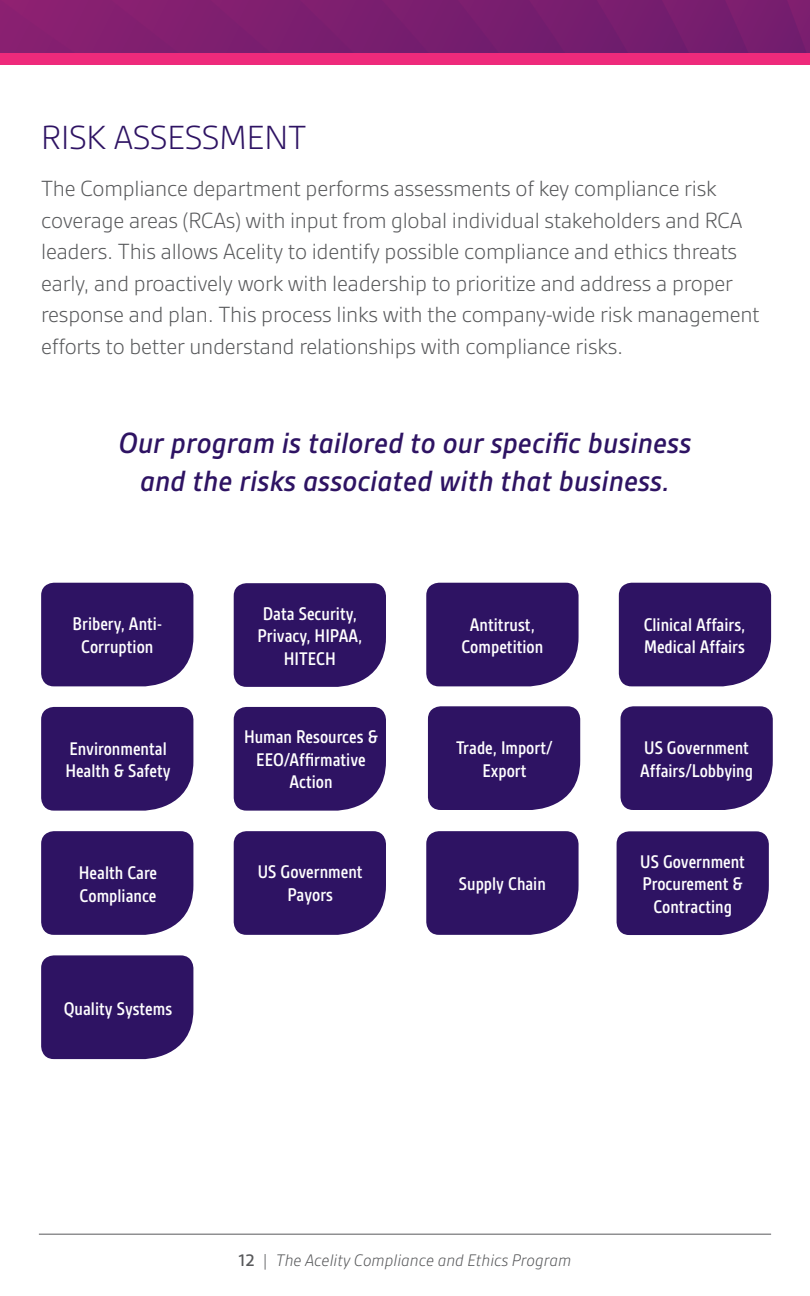
<style>
.page{position:relative;width:810px;height:1296px;background:#fff}
.page>*{position:absolute;margin:0;border:0;box-sizing:border-box;transform-origin:0 0}
.t1{font:300 36px "Gesta";color:#2e1363}
.t2{font:italic 500 31.5px/38.2px "Gesta";color:#2e1363;text-align:center}
.t3{font:300 23.62px/31.5px "Gesta";letter-spacing:-.01em;color:#58595b}
.t4{font:500 19.8px/22.5px "Gesta Cond";color:#fff;text-align:center}
.t5{font:italic 300 18px "Gesta";color:#58595b}
.s1{font-weight:500;font-style:normal}
.s2{font-style:normal}
</style>
<div class="page">
<svg style="left:0;top:0;width:810px;height:53px"></svg>
<div style="left:0;top:53px;width:810px;height:12px;background:#ee2a7b"></div>
<hr style="left:39px;top:1234px;width:732px;height:1px;background:#58595b">
<div style="left:234px;top:831px;width:152px;height:104px;background:#2e1363"></div>
<div style="left:617px;top:831px;width:152px;height:104px;background:#2e1363"></div>
<div style="left:41px;top:583px;width:152px;height:103px;background:#2e1363"></div>
<div style="left:234px;top:583px;width:152px;height:104px;background:#2e1363"></div>
<div style="left:426px;top:583px;width:153px;height:103px;background:#2e1363"></div>
<div style="left:619px;top:583px;width:152px;height:103px;background:#2e1363"></div>
<div style="left:41px;top:707px;width:152px;height:104px;background:#2e1363"></div>
<div style="left:234px;top:707px;width:152px;height:104px;background:#2e1363"></div>
<div style="left:41px;top:831px;width:152px;height:104px;background:#2e1363"></div>
<svg style="left:426px;top:831px;width:153px;height:104px"></svg>
<div style="left:41px;top:955px;width:152px;height:104px;background:#2e1363"></div>
<div style="left:428px;top:706px;width:152px;height:104px;background:#2e1363"></div>
<div style="left:621px;top:706px;width:152px;height:104px;background:#2e1363"></div>
<p class="t1" style="left:41px;top:117px;width:267px">RISK ASSESSMENT</p>
<p class="t3" style="left:41px;top:173px;width:720px">The Compliance department performs assessments of key compliance risk coverage areas (RCAs) with input from global individual stakeholders and RCA leaders. This allows Acelity to identify possible compliance and ethics threats early, and proactively work with leadership to prioritize and address a proper response and plan. This process links with the company-wide risk management efforts to better understand relationships with compliance risks.</p>
<p class="t2" style="left:119px;top:423px;width:574px">Our program is tailored to our specific business and the risks associated with that business.</p>
<p class="t4" style="left:73px;top:613px;width:91px">Bribery, Anti-<br>Corruption</p>
<p class="t4" style="left:257px;top:602px;width:106px">Data Security,<br>Privacy, HIPAA,<br>HITECH</p>
<p class="t4" style="left:461px;top:613px;width:83px">Antitrust,<br>Competition</p>
<p class="t4" style="left:644px;top:613px;width:103px;text-align:left">Clinical Affairs,<br>Medical Affairs</p>
<p class="t4" style="left:65px;top:737px;width:107px;text-align:left">Environmental<br>Health &amp; Safety</p>
<p class="t4" style="left:244px;top:726px;width:135px">Human Resources &amp;</p>
<p class="t4" style="left:256px;top:748px;width:111px">EEO/Affirmative<br>Action</p>
<p class="t4" style="left:456px;top:737px;width:98px">Trade, Import/<br>Export</p>
<p class="t4" style="left:640px;top:737px;width:114px;text-align:left">US Government<br>Affairs/Lobbying</p>
<p class="t4" style="left:258px;top:861px;width:106px">US Government<br>Payors</p>
<p class="t4" style="left:640px;top:850px;width:106px">US Government<br>Procurement &amp;<br>Contracting</p>
<p class="t4" style="left:79px;top:861px;width:80px;text-align:left">Health Care<br>Compliance</p>
<p class="t4" style="left:459px;top:873px;width:88px">Supply Chain</p>
<p class="t4" style="left:64px;top:997px;width:110px">Quality Systems</p>
<p class="t5" style="left:239px;top:1250px;width:334px"><span class="s1">12</span> <span class="s2">|</span> The Acelity Compliance and Ethics Program</p>
</div>
